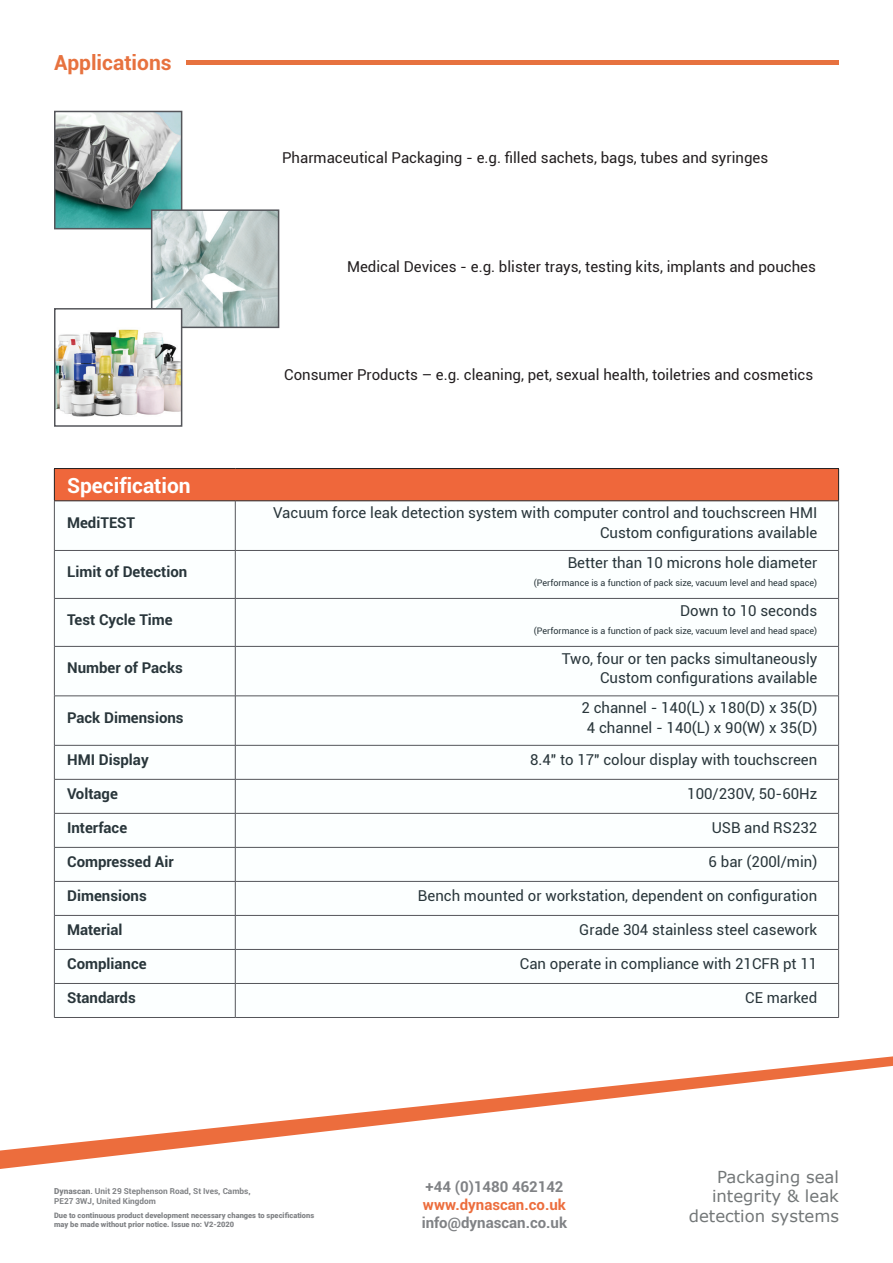
<style>
.page{position:relative;width:893px;height:1263px;background:#fff}
.page>*{position:absolute;margin:0;border:0;box-sizing:border-box;transform-origin:0 0}
.Subtitle__align_left{font:700 21px "Roboto";color:#fff}
.Highlight_Text{font:700 21px "Roboto";color:#e7723f}
.t1{font:16.5px "Verdana";color:#737778}
.Body_Text__align_rig{font:15px/19.5px "Roboto";color:#29363b;text-align:right}
.Highlight_Text-2{font:15px "Roboto";color:#231f20}
.Body_Text__align_lef{font:700 15px "Roboto";color:#29363b}
.Caption___Footer__al{font:700 15px/18px "Roboto";color:#ec6d3d}
.Subtitle__align_righ{font:15px "Roboto";color:#29363b}
.Caption___Footer__al-2{font:700 15px "Roboto";color:#808285}
.Subtitle__align_left-2{font:700 15px "Roboto";color:#29363b}
.Subtitle__align_righ-2{font:9px "Roboto";color:#29363b}
.Caption___Footer__al-3{font:700 8.25px/9.9px "Roboto";color:#808285}
.Caption___Footer__al-4{font:900 7.5px/9px "Roboto";color:#808285}
.s1{font-weight:900}
.s2{color:#808285}
</style>
<div class="page">
<svg style="left:0;top:1056px;width:893px;height:113px"></svg>
<div style="left:55px;top:469px;width:783px;height:31px;background:#ef673b"></div>
<svg style="left:55px;top:501px;width:783px;height:516px"></svg>
<hr style="left:54px;top:501px;width:1px;height:49px;background:#54555a">
<hr style="left:235px;top:501px;width:1px;height:49px;background:#54555a">
<hr style="left:838px;top:501px;width:1px;height:49px;background:#54555a">
<hr style="left:54px;top:550px;width:181px;height:1px;background:#54555a">
<hr style="left:54px;top:551px;width:1px;height:47px;background:#54555a">
<hr style="left:235px;top:550px;width:604px;height:1px;background:#54555a">
<hr style="left:235px;top:551px;width:1px;height:47px;background:#54555a">
<hr style="left:838px;top:551px;width:1px;height:47px;background:#54555a">
<hr style="left:54px;top:598px;width:181px;height:1px;background:#54555a">
<hr style="left:54px;top:599px;width:1px;height:47px;background:#54555a">
<hr style="left:235px;top:598px;width:604px;height:1px;background:#54555a">
<hr style="left:235px;top:599px;width:1px;height:47px;background:#54555a">
<hr style="left:838px;top:599px;width:1px;height:47px;background:#54555a">
<hr style="left:54px;top:646px;width:181px;height:1px;background:#54555a">
<hr style="left:54px;top:647px;width:1px;height:49px;background:#54555a">
<hr style="left:235px;top:646px;width:604px;height:1px;background:#54555a">
<hr style="left:235px;top:647px;width:1px;height:49px;background:#54555a">
<hr style="left:838px;top:647px;width:1px;height:49px;background:#54555a">
<hr style="left:54px;top:696px;width:181px;height:1px;background:#54555a">
<hr style="left:54px;top:696px;width:1px;height:49px;background:#54555a">
<hr style="left:235px;top:696px;width:604px;height:1px;background:#54555a">
<hr style="left:235px;top:696px;width:1px;height:49px;background:#54555a">
<hr style="left:838px;top:696px;width:1px;height:49px;background:#54555a">
<hr style="left:54px;top:745px;width:181px;height:1px;background:#54555a">
<hr style="left:54px;top:745px;width:1px;height:34px;background:#54555a">
<hr style="left:235px;top:745px;width:604px;height:1px;background:#54555a">
<hr style="left:235px;top:745px;width:1px;height:34px;background:#54555a">
<hr style="left:838px;top:745px;width:1px;height:34px;background:#54555a">
<hr style="left:54px;top:779px;width:181px;height:1px;background:#54555a">
<hr style="left:54px;top:779px;width:1px;height:34px;background:#54555a">
<hr style="left:235px;top:779px;width:604px;height:1px;background:#54555a">
<hr style="left:235px;top:779px;width:1px;height:34px;background:#54555a">
<hr style="left:838px;top:779px;width:1px;height:34px;background:#54555a">
<hr style="left:54px;top:813px;width:181px;height:1px;background:#54555a">
<hr style="left:54px;top:813px;width:1px;height:34px;background:#54555a">
<hr style="left:235px;top:813px;width:604px;height:1px;background:#54555a">
<hr style="left:235px;top:813px;width:1px;height:34px;background:#54555a">
<hr style="left:838px;top:813px;width:1px;height:34px;background:#54555a">
<hr style="left:54px;top:847px;width:181px;height:1px;background:#54555a">
<hr style="left:54px;top:847px;width:1px;height:34px;background:#54555a">
<hr style="left:235px;top:847px;width:604px;height:1px;background:#54555a">
<hr style="left:235px;top:847px;width:1px;height:34px;background:#54555a">
<hr style="left:838px;top:847px;width:1px;height:34px;background:#54555a">
<hr style="left:54px;top:881px;width:181px;height:1px;background:#54555a">
<hr style="left:54px;top:881px;width:1px;height:34px;background:#54555a">
<hr style="left:235px;top:881px;width:604px;height:1px;background:#54555a">
<hr style="left:235px;top:881px;width:1px;height:34px;background:#54555a">
<hr style="left:838px;top:881px;width:1px;height:34px;background:#54555a">
<hr style="left:54px;top:915px;width:181px;height:1px;background:#54555a">
<hr style="left:54px;top:916px;width:1px;height:33px;background:#54555a">
<hr style="left:235px;top:915px;width:604px;height:1px;background:#54555a">
<hr style="left:235px;top:916px;width:1px;height:33px;background:#54555a">
<hr style="left:838px;top:916px;width:1px;height:33px;background:#54555a">
<hr style="left:54px;top:949px;width:181px;height:1px;background:#54555a">
<hr style="left:54px;top:950px;width:1px;height:33px;background:#54555a">
<hr style="left:235px;top:949px;width:604px;height:1px;background:#54555a">
<hr style="left:235px;top:950px;width:1px;height:33px;background:#54555a">
<hr style="left:838px;top:950px;width:1px;height:33px;background:#54555a">
<hr style="left:54px;top:983px;width:181px;height:1px;background:#54555a">
<hr style="left:54px;top:984px;width:1px;height:33px;background:#54555a">
<hr style="left:235px;top:983px;width:604px;height:1px;background:#54555a">
<hr style="left:235px;top:984px;width:1px;height:33px;background:#54555a">
<hr style="left:838px;top:984px;width:1px;height:33px;background:#54555a">
<hr style="left:54px;top:1017px;width:181px;height:1px;background:#54555a">
<hr style="left:235px;top:1017px;width:604px;height:1px;background:#54555a">
<hr style="left:54px;top:468px;width:181px;height:1px;background:#231f20">
<hr style="left:54px;top:469px;width:1px;height:31px;background:#231f20">
<hr style="left:235px;top:468px;width:604px;height:1px;background:#231f20">
<hr style="left:838px;top:469px;width:1px;height:31px;background:#231f20">
<hr style="left:54px;top:500px;width:181px;height:1px;background:#231f20">
<hr style="left:235px;top:500px;width:604px;height:1px;background:#231f20">
<img style="left:57px;top:114px;width:122px;height:112px">
<div style="left:54px;top:111px;width:128px;height:118px;border:2px solid #54555a"></div>
<hr style="left:186px;top:60px;width:653px;height:4px;background:#e7723f">
<img style="left:154px;top:212px;width:122px;height:113px">
<div style="left:151px;top:209px;width:128px;height:119px;border:2px solid #54555a"></div>
<img style="left:57px;top:311px;width:122px;height:106px">
<div style="left:54px;top:308px;width:128px;height:119px;border:2px solid #54555a"></div>
<p class="Highlight_Text" style="left:54px;top:47px;width:119px">Applications</p>
<p class="Highlight_Text-2" style="left:282px;top:148px;width:488px">Pharmaceutical Packaging - e.g. filled sachets, bags, tubes and syringes</p>
<p class="Highlight_Text-2" style="left:347px;top:256px;width:470px">Medical Devices - e.g. blister trays, testing kits, implants and pouches</p>
<p class="Highlight_Text-2" style="left:284px;top:364px;width:531px">Consumer Products – e.g. cleaning, pet, sexual health, toiletries and cosmetics</p>
<p class="Subtitle__align_left" style="left:67px;top:470px;width:125px">Specification</p>
<p class="Body_Text__align_lef" style="left:67px;top:512px;width:70px">MediTEST</p>
<p class="Body_Text__align_rig" style="left:273px;top:503px;width:546px">Vacuum force leak detection system with computer control and touchscreen HMI<br>Custom configurations available</p>
<p class="Subtitle__align_left-2" style="left:67px;top:561px;width:122px">Limit of Detection</p>
<p class="Subtitle__align_righ" style="left:568px;top:552px;width:251px">Better than 10 microns hole diameter</p>
<p class="Subtitle__align_righ-2" style="left:534px;top:576px;width:285px">(Performance is a function of pack size, vacuum level and head space)</p>
<p class="Body_Text__align_lef" style="left:67px;top:609px;width:107px">Test Cycle Time</p>
<p class="Body_Text__align_lef" style="left:67px;top:657px;width:117px">Number of Packs</p>
<p class="Body_Text__align_lef" style="left:67px;top:707px;width:118px">Pack Dimensions</p>
<p class="Body_Text__align_rig" style="left:680px;top:600px;width:139px">Down to 10 seconds</p>
<p class="Subtitle__align_righ-2" style="left:534px;top:624px;width:285px">(Performance is a function of pack size, vacuum level and head space)</p>
<p class="Body_Text__align_rig" style="left:562px;top:648px;width:257px">Two, four or ten packs simultaneously</p>
<p class="Body_Text__align_rig" style="left:600px;top:667px;width:219px">Custom configurations available</p>
<p class="Body_Text__align_rig" style="left:581px;top:697px;width:237px">2 channel - 140(L) x 180(D) x 35(D)</p>
<p class="Body_Text__align_rig" style="left:587px;top:717px;width:232px">4 channel - 140(L) x 90(W) x 35(D)</p>
<p class="Body_Text__align_lef" style="left:67px;top:749px;width:83px">HMI Display</p>
<p class="Body_Text__align_rig" style="left:530px;top:749px;width:289px">8.4" to 17" colour display with touchscreen</p>
<p class="Body_Text__align_lef" style="left:67px;top:783px;width:52px">Voltage</p>
<p class="Body_Text__align_rig" style="left:687px;top:783px;width:132px">100/230V, 50-60Hz</p>
<p class="Body_Text__align_lef" style="left:67px;top:817px;width:62px">Interface</p>
<p class="Body_Text__align_rig" style="left:712px;top:817px;width:107px">USB and RS232</p>
<p class="Body_Text__align_lef" style="left:67px;top:851px;width:108px">Compressed Air</p>
<p class="Body_Text__align_rig" style="left:709px;top:851px;width:110px">6 bar (200l/min)</p>
<p class="Body_Text__align_lef" style="left:67px;top:885px;width:81px">Dimensions</p>
<p class="Body_Text__align_rig" style="left:418px;top:885px;width:401px">Bench mounted or workstation, dependent on configuration</p>
<p class="Body_Text__align_lef" style="left:67px;top:919px;width:57px">Material</p>
<p class="Body_Text__align_rig" style="left:579px;top:919px;width:240px">Grade 304 stainless steel casework</p>
<p class="Body_Text__align_lef" style="left:67px;top:953px;width:81px">Compliance</p>
<p class="Body_Text__align_rig" style="left:520px;top:953px;width:299px">Can operate in compliance with 21CFR pt 11</p>
<p class="Body_Text__align_lef" style="left:67px;top:987px;width:70px">Standards</p>
<p class="Body_Text__align_rig" style="left:745px;top:987px;width:74px">CE marked</p>
<p class="Caption___Footer__al-3" style="left:54px;top:1186px;width:198px"><span class="s1">Dynascan</span>. Unit 29 Stephenson Road, St Ives, Cambs,<br>PE27 3WJ, United Kingdom</p>
<p class="Caption___Footer__al-4" style="left:54px;top:1210px;width:262px">Due to continuous product development necessary changes to specifications may be made without prior notice. Issue no: V2-2020</p>
<p class="Caption___Footer__al" style="left:423px;top:1177px;width:144px"><span class="s2">+44 (0)1480 462142 </span>www.dynascan.co.uk</p>
<p class="Caption___Footer__al-2" style="left:422px;top:1212px;width:147px">info@dynascan.co.uk</p>
<p class="t1" style="left:717px;top:1165px;width:123px">Packaging seal</p>
<p class="t1" style="left:712px;top:1185px;width:128px">integrity &amp; leak</p>
<p class="t1" style="left:689px;top:1205px;width:152px">detection systems</p>
</div>
